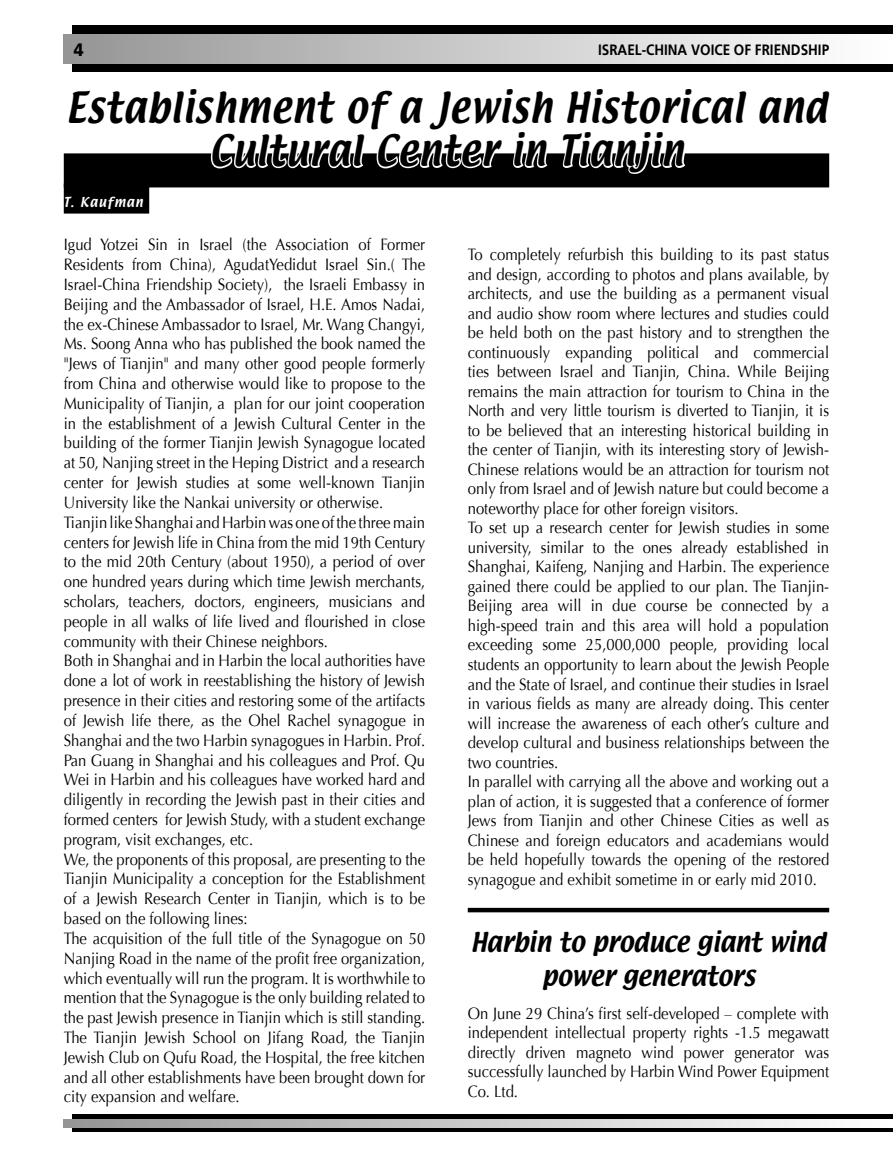
<style>
.page{position:relative;width:893px;height:1149px;background:#fff}
.page>*{position:absolute;margin:0;border:0;box-sizing:border-box;transform-origin:0 0}
.t1{font:37.5px/43.5px "Textile";letter-spacing:.03em;color:#000;text-align:center;scale:.9 1}
.t2{font:24px/34.5px "Textile";color:#000;text-align:center;scale:.95 1}
.t3{font:900 18px "Frutiger";color:#000;scale:.9 1}
.t4{font:16.5px/19.8px "Optima";color:#000;scale:.9 1}
.t5{font:700 15px "Frutiger";color:#000;scale:.9 1}
.t6{font:12px "Textile";letter-spacing:.1em;color:#fff;scale:.95 1}
</style>
<div class="page">
<div style="left:72px;top:26px;width:821px;height:46px;background:#000"></div>
<div style="left:64px;top:34px;width:829px;height:30px;background:linear-gradient(to right,#969696,#fff)"></div>
<div style="left:72px;top:1114px;width:821px;height:17px;background:linear-gradient(to right,#000,#000)"></div>
<svg style="left:64px;top:1118px;width:829px;height:9px;background:#b4b4b4"></svg>
<div style="left:64px;top:153px;width:765px;height:34px;background:#000"></div>
<div style="left:64px;top:183px;width:85px;height:30px;background:#000"></div>
<svg style="left:66px;top:153px;width:684px;height:21px"></svg>
<div style="left:468px;top:907px;width:361px;height:5px;background:#000"></div>
<p class="t3" style="left:74px;top:39px;width:13px">4</p>
<p class="t5" style="left:598px;top:41px;width:258px">ISRAEL-CHINA VOICE OF FRIENDSHIP</p>
<h1 class="t1" style="left:66px;top:87px;width:847px">Establishment of a Jewish Historical and<br>Cultural Center in Tianjin</h1>
<p class="t6" style="left:64px;top:193px;width:85px">T. Kaufman</p>
<p class="t4" style="left:64px;top:235px;width:403px">Igud Yotzei Sin in Israel (the Association of Former Residents from China), AgudatYedidut Israel Sin.( The Israel-China Friendship Society), the Israeli Embassy in Beijing and the Ambassador of Israel, H.E. Amos Nadai, the ex-Chinese Ambassador to Israel, Mr. Wang Changyi, Ms. Soong Anna who has published the book named the "Jews of Tianjin" and many other good people formerly from China and otherwise would like to propose to the Municipality of Tianjin, a plan for our joint cooperation in the establishment of a Jewish Cultural Center in the building of the former Tianjin Jewish Synagogue located at 50, Nanjing street in the Heping District and a research center for Jewish studies at some well-known Tianjin University like the Nankai university or otherwise.<br>Tianjin like Shanghai and Harbin was one of the three main centers for Jewish life in China from the mid 19th Century to the mid 20th Century (about 1950), a period of over one hundred years during which time Jewish merchants, scholars, teachers, doctors, engineers, musicians and people in all walks of life lived and flourished in close community with their Chinese neighbors.<br>Both in Shanghai and in Harbin the local authorities have done a lot of work in reestablishing the history of Jewish presence in their cities and restoring some of the artifacts of Jewish life there, as the Ohel Rachel synagogue in Shanghai and the two Harbin synagogues in Harbin. Prof.<br>Pan Guang in Shanghai and his colleagues and Prof. Qu Wei in Harbin and his colleagues have worked hard and diligently in recording the Jewish past in their cities and formed centers for Jewish Study, with a student exchange program, visit exchanges, etc.<br>We, the proponents of this proposal, are presenting to the Tianjin Municipality a conception for the Establishment of a Jewish Research Center in Tianjin, which is to be based on the following lines:<br>The acquisition of the full title of the Synagogue on 50<br>Nanjing Road in the name of the profit free organization, which eventually will run the program. It is worthwhile to mention that the Synagogue is the only building related to the past Jewish presence in Tianjin which is still standing.<br>The Tianjin Jewish School on Jifang Road, the Tianjin Jewish Club on Qufu Road, the Hospital, the free kitchen and all other establishments have been brought down for city expansion and welfare.</p>
<p class="t4" style="left:468px;top:245px;width:403px">To completely refurbish this building to its past status and design, according to photos and plans available, by architects, and use the building as a permanent visual and audio show room where lectures and studies could be held both on the past history and to strengthen the continuously expanding political and commercial ties between Israel and Tianjin, China. While Beijing remains the main attraction for tourism to China in the North and very little tourism is diverted to Tianjin, it is to be believed that an interesting historical building in the center of Tianjin, with its interesting story of Jewish-Chinese relations would be an attraction for tourism not only from Israel and of Jewish nature but could become a noteworthy place for other foreign visitors.<br>To set up a research center for Jewish studies in some university, similar to the ones already established in Shanghai, Kaifeng, Nanjing and Harbin. The experience gained there could be applied to our plan. The Tianjin-Beijing area will in due course be connected by a high-speed train and this area will hold a population exceeding some 25,000,000 people, providing local students an opportunity to learn about the Jewish People and the State of Israel, and continue their studies in Israel in various fields as many are already doing. This center will increase the awareness of each other’s culture and develop cultural and business relationships between the two countries.<br>In parallel with carrying all the above and working out a plan of action, it is suggested that a conference of former Jews from Tianjin and other Chinese Cities as well as Chinese and foreign educators and academians would be held hopefully towards the opening of the restored synagogue and exhibit sometime in or early mid 2010.</p>
<h2 class="t2" style="left:471px;top:925px;width:374px">Harbin to produce giant wind power generators</h2>
<p class="t4" style="left:468px;top:1003px;width:403px;text-align:justify">On June 29 China’s first self-developed – complete with independent intellectual property rights -1.5 megawatt directly driven magneto wind power generator was successfully launched by Harbin Wind Power Equipment Co. Ltd.</p>
</div>
